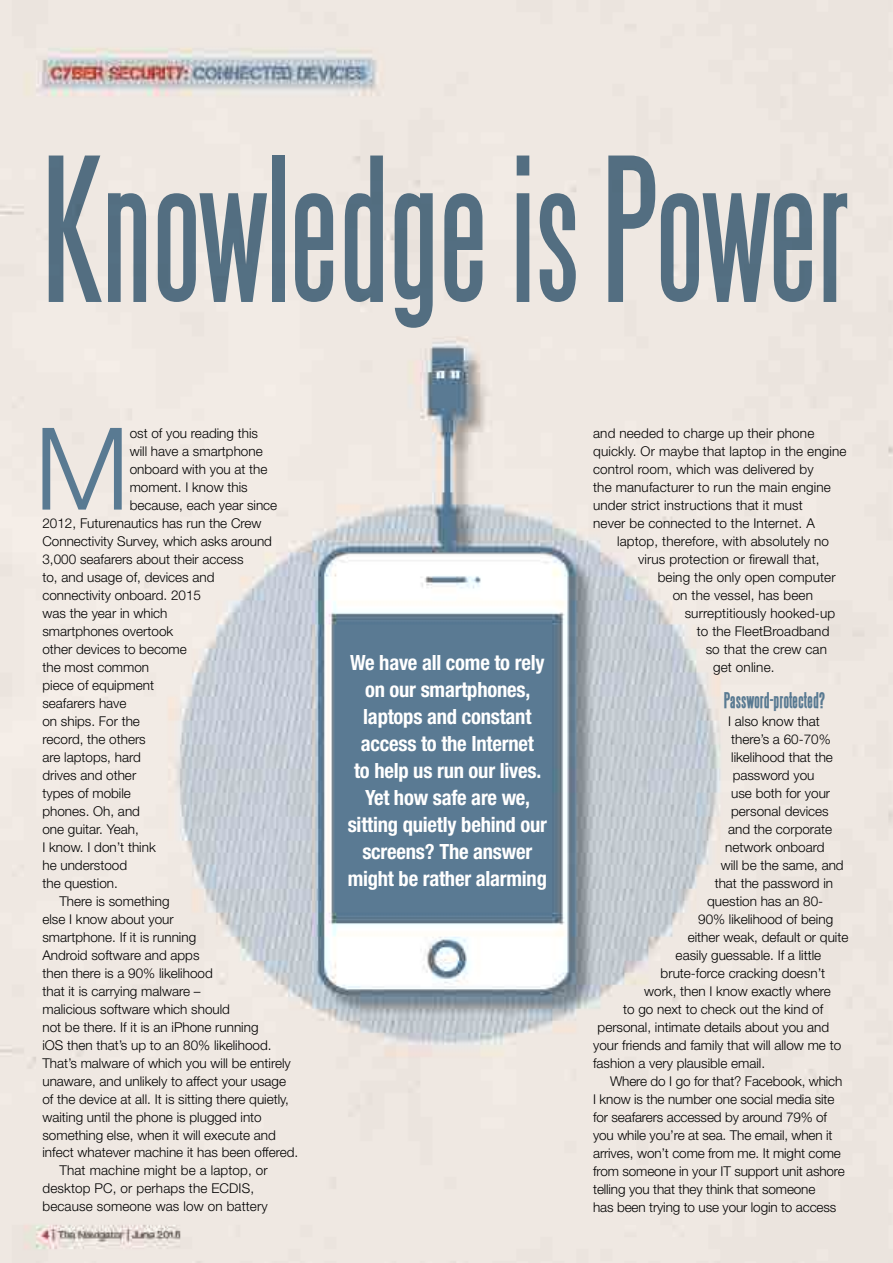
<style>
.page{position:relative;width:893px;height:1263px;background:#fff}
.page>*{position:absolute;margin:0;border:0;box-sizing:border-box;transform-origin:0 0}
.t1{font:183px "Steelfish";color:#597a92}
.t2{font:300 114.3px "Helvetica Neue LT Std";color:#597a92}
.t3{font:700 condensed 21px/27px "Helvetica Neue LT Std";letter-spacing:-.01em;color:#fff;text-align:center}
.t4{font:700 19.5px "Steelfish";color:#597a92}
.t5{font:300 13.5px/18px "Helvetica Neue LT Std";color:#000}
</style>
<div class="page">
<img style="left:0;top:0;width:893px;height:1263px">
<h1 class="t1" style="left:43px;top:133px;width:808px">Knowledge is Power</h1>
<h2 class="t2" style="left:34px;top:399px;width:97px">M</h2>
<p class="t5" style="left:130px;top:423px;width:130px">ost of you reading this</p>
<p class="t5" style="left:130px;top:441px;width:135px">will have a smartphone</p>
<p class="t5" style="left:130px;top:459px;width:139px">onboard with you at the</p>
<p class="t5" style="left:130px;top:477px;width:120px">moment. I know this</p>
<p class="t5" style="left:130px;top:495px;width:149px">because, each year since</p>
<p class="t5" style="left:42px;top:513px;width:221px">2012, Futurenautics has run the Crew</p>
<p class="t5" style="left:42px;top:531px;width:231px">Connectivity Survey, which asks around</p>
<p class="t5" style="left:42px;top:549px;width:203px">3,000 seafarers about their access</p>
<p class="t5" style="left:42px;top:567px;width:174px">to, and usage of, devices and</p>
<p class="t5" style="left:42px;top:585px;width:160px">connectivity onboard. 2015</p>
<p class="t5" style="left:42px;top:603px;width:127px">was the year in which</p>
<p class="t5" style="left:42px;top:621px;width:132px">smartphones overtook</p>
<p class="t5" style="left:42px;top:639px;width:146px">other devices to become</p>
<p class="t5" style="left:42px;top:657px;width:108px">the most common</p>
<p class="t5" style="left:42px;top:675px;width:113px">piece of equipment</p>
<p class="t5" style="left:42px;top:693px;width:86px">seafarers have</p>
<p class="t5" style="left:42px;top:711px;width:99px">on ships. For the</p>
<p class="t5" style="left:42px;top:729px;width:105px">record, the others</p>
<p class="t5" style="left:42px;top:747px;width:100px">are laptops, hard</p>
<p class="t5" style="left:42px;top:765px;width:95px">drives and other</p>
<p class="t5" style="left:42px;top:783px;width:90px">types of mobile</p>
<p class="t5" style="left:42px;top:801px;width:99px">phones. Oh, and</p>
<p class="t5" style="left:42px;top:819px;width:98px">one guitar. Yeah,</p>
<p class="t5" style="left:42px;top:837px;width:115px">I know. I don’t think</p>
<p class="t5" style="left:42px;top:855px;width:86px">he understood</p>
<p class="t5" style="left:42px;top:873px;width:77px">the question.</p>
<p class="t5" style="left:59px;top:891px;width:112px">There is something</p>
<p class="t5" style="left:42px;top:909px;width:133px">else I know about your</p>
<p class="t5" style="left:42px;top:927px;width:155px">smartphone. If it is running</p>
<p class="t5" style="left:42px;top:945px;width:159px">Android software and apps</p>
<p class="t5" style="left:42px;top:963px;width:172px">then there is a 90% likelihood</p>
<p class="t5" style="left:42px;top:981px;width:160px">that it is carrying malware –</p>
<p class="t5" style="left:42px;top:999px;width:189px">malicious software which should</p>
<p class="t5" style="left:42px;top:1017px;width:218px">not be there. If it is an iPhone running</p>
<p class="t5" style="left:42px;top:1035px;width:231px">iOS then that’s up to an 80% likelihood.</p>
<p class="t5" style="left:42px;top:1053px;width:250px">That’s malware of which you will be entirely</p>
<p class="t5" style="left:42px;top:1071px;width:245px">unaware, and unlikely to affect your usage</p>
<p class="t5" style="left:42px;top:1089px;width:248px">of the device at all. It is sitting there quietly,</p>
<p class="t5" style="left:42px;top:1107px;width:221px">waiting until the phone is plugged into</p>
<p class="t5" style="left:42px;top:1125px;width:235px">something else, when it will execute and</p>
<p class="t5" style="left:42px;top:1143px;width:257px">infect whatever machine it has been offered.</p>
<p class="t5" style="left:59px;top:1161px;width:210px">That machine might be a laptop, or</p>
<p class="t5" style="left:42px;top:1179px;width:213px">desktop PC, or perhaps the ECDIS,</p>
<p class="t5" style="left:42px;top:1197px;width:227px">because someone was low on battery</p>
<h3 class="t3" style="left:348px;top:649px;width:201px">We have all come to rely on our smartphones, laptops and constant access to the Internet<br>to help us run our lives.<br>Yet how safe are we, sitting quietly behind our screens? The answer might be rather alarming</h3>
<p class="t5" style="left:593px;top:423px;width:255px">and needed to charge up their phone quickly. Or maybe that laptop in the engine control room, which was delivered by<br>the manufacturer to run the main engine under strict instructions that it must<br>never be connected to the Internet. A</p>
<p class="t5" style="left:617px;top:531px;width:213px">laptop, therefore, with absolutely no</p>
<p class="t5" style="left:638px;top:549px;width:183px">virus protection or firewall that,</p>
<p class="t5" style="left:658px;top:567px;width:179px">being the only open computer</p>
<p class="t5" style="left:673px;top:585px;width:142px">on the vessel, has been</p>
<p class="t5" style="left:685px;top:603px;width:152px">surreptitiously hooked-up</p>
<p class="t5" style="left:697px;top:621px;width:134px">to the FleetBroadband</p>
<p class="t5" style="left:706px;top:639px;width:123px">so that the crew can</p>
<p class="t5" style="left:713px;top:657px;width:63px">get online.</p>
<h3 class="t4" style="left:724px;top:689px;width:103px">Password-protected?</h3>
<p class="t5" style="left:728px;top:711px;width:93px">I also know that</p>
<p class="t5" style="left:731px;top:729px;width:101px">there’s a 60-70%</p>
<p class="t5" style="left:731px;top:747px;width:103px">likelihood that the</p>
<p class="t5" style="left:733px;top:765px;width:83px">password you</p>
<p class="t5" style="left:731px;top:783px;width:101px">use both for your</p>
<p class="t5" style="left:731px;top:801px;width:99px">personal devices</p>
<p class="t5" style="left:728px;top:819px;width:106px">and the corporate</p>
<p class="t5" style="left:725px;top:837px;width:101px">network onboard</p>
<p class="t5" style="left:721px;top:855px;width:125px">will be the same, and</p>
<p class="t5" style="left:715px;top:873px;width:120px">that the password in</p>
<p class="t5" style="left:707px;top:891px;width:118px">question has an 80-</p>
<p class="t5" style="left:698px;top:909px;width:137px">90% likelihood of being</p>
<p class="t5" style="left:688px;top:927px;width:162px">either weak, default or quite</p>
<p class="t5" style="left:676px;top:945px;width:147px">easily guessable. If a little</p>
<p class="t5" style="left:661px;top:963px;width:166px">brute-force cracking doesn’t</p>
<p class="t5" style="left:644px;top:981px;width:188px">work, then I know exactly where</p>
<p class="t5" style="left:623px;top:999px;width:202px">to go next to check out the kind of</p>
<p class="t5" style="left:598px;top:1017px;width:233px">personal, intimate details about you and</p>
<p class="t5" style="left:593px;top:1035px;width:250px">your friends and family that will allow me to</p>
<p class="t5" style="left:593px;top:1053px;width:174px">fashion a very plausible email.</p>
<p class="t5" style="left:610px;top:1071px;width:234px">Where do I go for that? Facebook, which</p>
<p class="t5" style="left:593px;top:1089px;width:243px">I know is the number one social media site</p>
<p class="t5" style="left:593px;top:1107px;width:235px">for seafarers accessed by around 79% of</p>
<p class="t5" style="left:593px;top:1125px;width:241px">you while you’re at sea. The email, when it</p>
<p class="t5" style="left:593px;top:1143px;width:249px">arrives, won’t come from me. It might come</p>
<p class="t5" style="left:593px;top:1161px;width:253px">from someone in your IT support unit ashore</p>
<p class="t5" style="left:593px;top:1179px;width:224px">telling you that they think that someone</p>
<p class="t5" style="left:593px;top:1197px;width:245px">has been trying to use your login to access</p>
</div>
